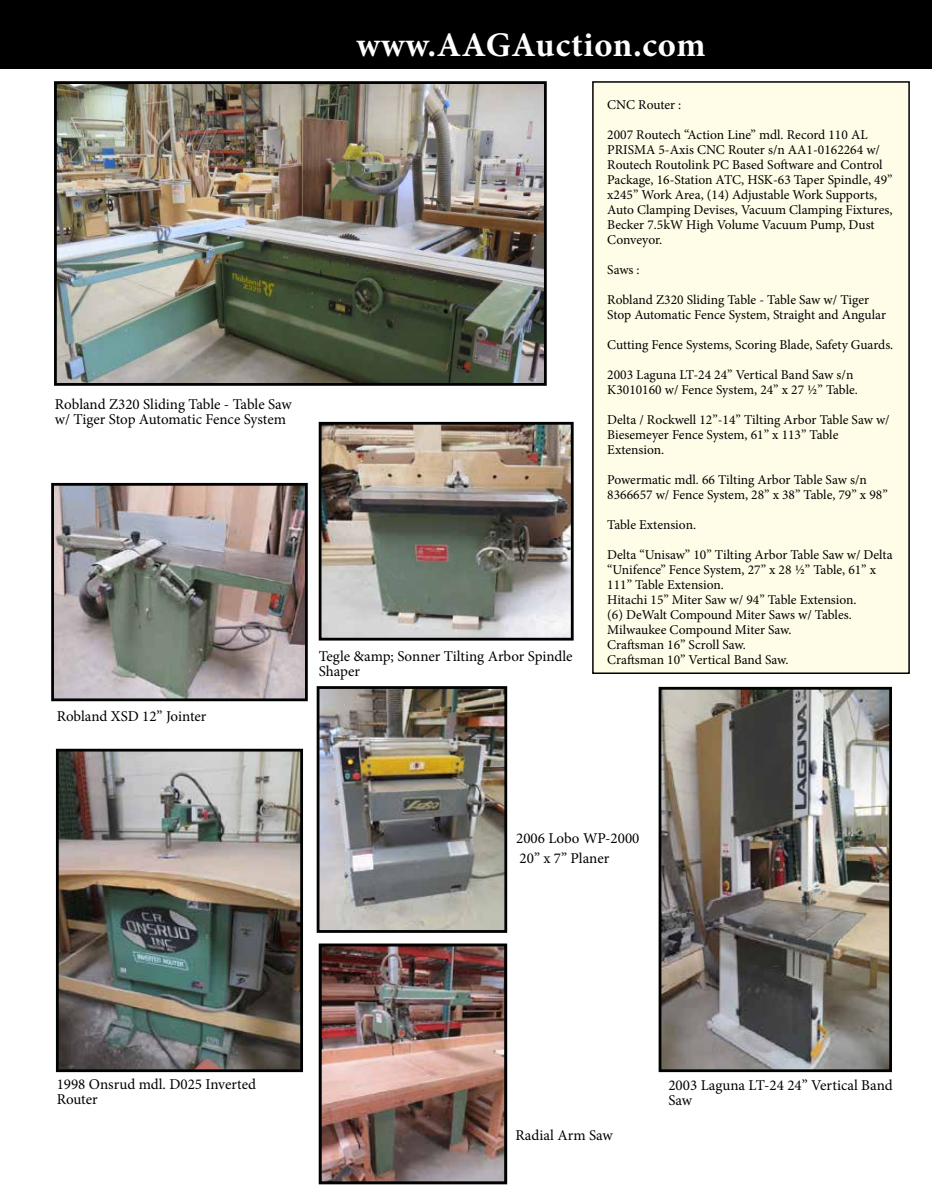
<style>
.page{position:relative;width:932px;height:1202px;background:#fff}
.page>*{position:absolute;margin:0;border:0;box-sizing:border-box;transform-origin:0 0}
.t1{font:700 34.5px "Minion Pro";letter-spacing:.02em;color:#fff}
.t2{font:15px/15px "Minion Pro";color:#000}
.t3{font:13.5px/15px "Minion Pro";color:#000}
</style>
<div class="page">
<div style="left:593px;top:82px;width:316px;height:591px;background:#fffde7"></div>
<div style="left:592px;top:81px;width:317px;height:593px;border:2px solid #000"></div>
<div style="left:0;top:0;width:932px;height:69px;background:#000"></div>
<div style="left:634px;top:50px;width:6px;height:7px;border:2px solid #000;border-radius:50%"></div>
<img style="left:323px;top:426px;width:246px;height:210px">
<div style="left:319px;top:422px;width:254px;height:218px;border:3px solid #000101"></div>
<img style="left:58px;top:85px;width:484px;height:297px">
<div style="left:54px;top:81px;width:492px;height:305px;border:3px solid #000101"></div>
<img style="left:55px;top:487px;width:249px;height:210px">
<div style="left:51px;top:483px;width:257px;height:218px;border:3px solid #000101"></div>
<img style="left:320px;top:690px;width:183px;height:238px">
<div style="left:316px;top:686px;width:191px;height:246px;border:3px solid #000101"></div>
<img style="left:662px;top:691px;width:226px;height:377px">
<div style="left:658px;top:687px;width:234px;height:385px;border:3px solid #000101"></div>
<img style="left:60px;top:752px;width:239px;height:316px">
<div style="left:56px;top:748px;width:247px;height:324px;border:3px solid #000101"></div>
<img style="left:323px;top:947px;width:180px;height:233px">
<div style="left:319px;top:943px;width:188px;height:241px;border:3px solid #000101"></div>
<p class="t2" style="left:55px;top:397px;width:238px">Robland Z320 Sliding Table - Table Saw w/ Tiger Stop Automatic Fence System</p>
<p class="t2" style="left:57px;top:709px;width:151px">Robland XSD 12” Jointer</p>
<h1 class="t1" style="left:356px;top:20px;width:350px">www.AAGAuction.com</h1>
<p class="t2" style="left:319px;top:649px;width:255px">Tegle &amp;amp; Sonner Tilting Arbor Spindle<br>Shaper</p>
<p class="t3" style="left:607px;top:97px;width:76px">CNC Router :</p>
<p class="t3" style="left:607px;top:127px;width:287px">2007 Routech “Action Line” mdl. Record 110 AL PRISMA 5-Axis CNC Router s/n AA1-0162264 w/ Routech Routolink PC Based Software and Control Package, 16-Station ATC, HSK-63 Taper Spindle, 49” x245” Work Area, (14) Adjustable Work Supports, Auto Clamping Devises, Vacuum Clamping Fixtures, Becker 7.5kW High Volume Vacuum Pump, Dust Conveyor.</p>
<p class="t3" style="left:607px;top:262px;width:34px">Saws :</p>
<p class="t3" style="left:607px;top:292px;width:280px">Robland Z320 Sliding Table - Table Saw w/ Tiger<br>Stop Automatic Fence System, Straight and Angular</p>
<p class="t3" style="left:607px;top:337px;width:287px">Cutting Fence Systems, Scoring Blade, Safety Guards.</p>
<p class="t3" style="left:607px;top:367px;width:252px">2003 Laguna LT-24 24” Vertical Band Saw s/n<br>K3010160 w/ Fence System, 24” x 27 ½” Table.</p>
<p class="t3" style="left:607px;top:412px;width:284px">Delta / Rockwell 12”-14” Tilting Arbor Table Saw w/<br>Biesemeyer Fence System, 61” x 113” Table<br>Extension.</p>
<p class="t3" style="left:607px;top:472px;width:282px">Powermatic mdl. 66 Tilting Arbor Table Saw s/n<br>8366657 w/ Fence System, 28” x 38” Table, 79” x 98”</p>
<p class="t3" style="left:607px;top:517px;width:90px">Table Extension.</p>
<p class="t3" style="left:607px;top:547px;width:287px">Delta “Unisaw” 10” Tilting Arbor Table Saw w/ Delta “Unifence” Fence System, 27” x 28 ½” Table, 61” x 111” Table Extension.<br>Hitachi 15” Miter Saw w/ 94” Table Extension.<br>(6) DeWalt Compound Miter Saws w/ Tables.<br>Milwaukee Compound Miter Saw.<br>Craftsman 16” Scroll Saw.<br>Craftsman 10” Vertical Band Saw.</p>
<p class="t2" style="left:516px;top:829px;width:125px;line-height:19.5px">2006 Lobo WP-2000<br>20” x 7” Planer</p>
<p class="t2" style="left:57px;top:1076px;width:201px">1998 Onsrud mdl. D025 Inverted<br>Router</p>
<p class="t2" style="left:515px;top:1128px;width:99px">Radial Arm Saw</p>
<p class="t2" style="left:668px;top:1077px;width:226px">2003 Laguna LT-24 24” Vertical Band<br>Saw</p>
</div>
